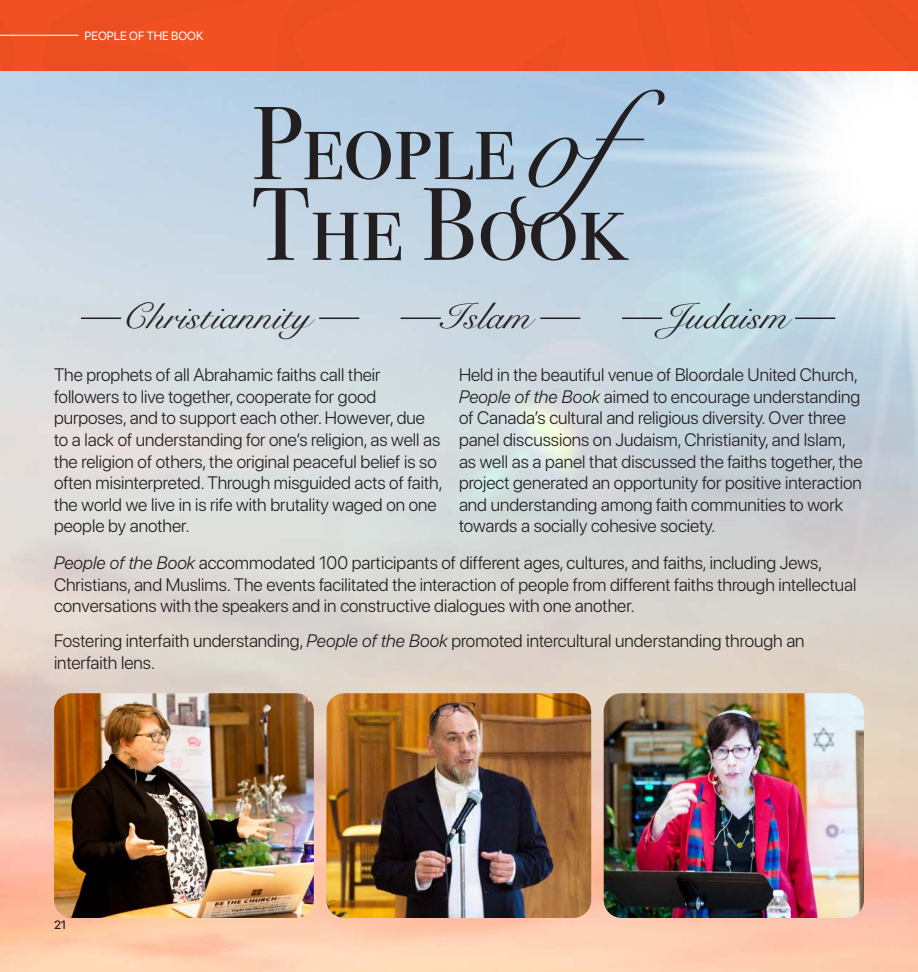
<style>
.page{position:relative;width:918px;height:972px;background:#fff}
.page>*{position:absolute;margin:0;border:0;box-sizing:border-box;transform-origin:0 0}
.t1{font:36px "Snell Roundhand";color:#231f20;scale:1.1 1}
.Body{font:300 18px/21.6px "SF Pro Display";color:#231f20}
.Top_Page_Head{font:12px "SF Pro Display";color:#fff}
.Body-2{font:500 12px "SF Pro Display";color:#231f20}
.s1{font-style:italic}
</style>
<div class="page">
<img style="left:0;top:70px;width:918px;height:902px">
<div style="left:0;top:0;width:918px;height:70px;background:#f15022"></div>
<hr style="left:0;top:35px;width:78px;height:1px;background:#fff">
<svg style="left:253px;top:90px;width:412px;height:171px;background:#9eb1c2"></svg>
<hr style="left:81px;top:318px;width:40px;height:1px;background:#231f20">
<hr style="left:319px;top:318px;width:40px;height:1px;background:#231f20">
<hr style="left:401px;top:318px;width:40px;height:1px;background:#231f20">
<hr style="left:540px;top:318px;width:40px;height:1px;background:#231f20">
<hr style="left:622px;top:318px;width:40px;height:1px;background:#231f20">
<hr style="left:795px;top:318px;width:40px;height:1px;background:#231f20">
<img style="left:604px;top:693px;width:260px;height:225px">
<img style="left:54px;top:693px;width:260px;height:225px">
<img style="left:326px;top:693px;width:265px;height:225px">
<p class="Top_Page_Head" style="left:85px;top:29px;width:120px">PEOPLE OF THE BOOK</p>
<p class="t1" style="left:121px;top:288px;width:190px">Christiannity</p>
<p class="t1" style="left:441px;top:288px;width:83px">Islam</p>
<p class="t1" style="left:662px;top:288px;width:115px">Judaism</p>
<p class="Body" style="left:54px;top:364px;width:391px">The prophets of all Abrahamic faiths call their followers to live together, cooperate for good purposes, and to support each other. However, due to a lack of understanding for one’s religion, as well as the religion of others, the original peaceful belief is so often misinterpreted. Through misguided acts of faith, the world we live in is rife with brutality waged on one people by another.</p>
<p class="Body" style="left:459px;top:364px;width:405px">Held in the beautiful venue of Bloordale United Church, <span class="s1">People of the Book</span> aimed to encourage understanding of Canada’s cultural and religious diversity. Over three panel discussions on Judaism, Christianity, and Islam, as well as a panel that discussed the faiths together, the project generated an opportunity for positive interaction and understanding among faith communities to work towards a socially cohesive society.</p>
<p class="Body" style="left:54px;top:552px;width:804px"><span class="s1">People of the Book</span> accommodated 100 participants of different ages, cultures, and faiths, including Jews,<br>Christians, and Muslims. The events facilitated the interaction of people from different faiths through intellectual conversations with the speakers and in constructive dialogues with one another.</p>
<p class="Body" style="left:54px;top:630px;width:752px">Fostering interfaith understanding, <span class="s1">People of the Book</span> promoted intercultural understanding through an interfaith lens.</p>
<p class="Body-2" style="left:54px;top:918px;width:14px">21</p>
</div>
